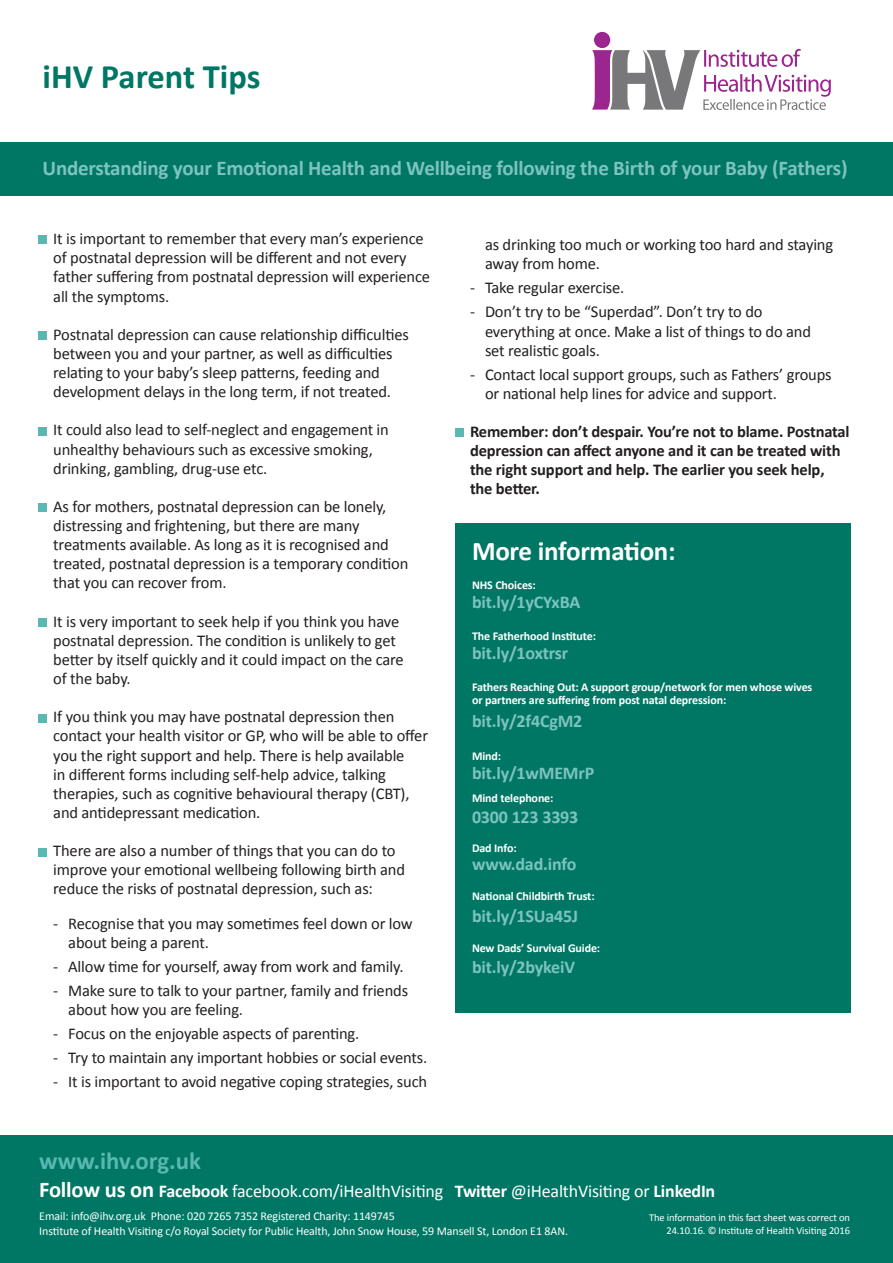
<style>
.page{position:relative;width:893px;height:1263px;background:#fff}
.page>*{position:absolute;margin:0;border:0;box-sizing:border-box;transform-origin:0 0}
.t1{font:700 34.5px "Calibri";color:#007764}
.t2{font:700 27px "Calibri";letter-spacing:-.01em;color:#fff}
.t3{font:700 24.75px "Calibri";color:#5ab7b2}
.t4{font:700 21px "Calibri";letter-spacing:-.01em;color:#7dc3c0}
.t5{font:700 18px "Calibri";letter-spacing:-.01em;color:#7dc3c0}
.t6{font:18px "Calibri";letter-spacing:-.01em;color:#fff}
.t7{font:16.5px/19.2px "Calibri";letter-spacing:-.01em;color:#231f20}
.t8{font:700 16.5px/19.2px "Calibri";letter-spacing:-.01em;color:#231f20}
.t9{font:700 12px/13.5px "Calibri";letter-spacing:-.01em;color:#fff}
.t10{font:12px "Calibri";letter-spacing:-.01em;color:#fff}
.t11{font:10.5px/13.5px "Calibri";letter-spacing:-.01em;color:#fff;text-align:right}
.s1{font-weight:700;font-size:22.5px}
.s2{font-weight:700}
</style>
<div class="page">
<div style="left:0;top:1135px;width:893px;height:128px;background:#007764"></div>
<div style="left:0;top:142px;width:893px;height:53px;background:#007764"></div>
<div style="left:38px;top:236px;width:9px;height:8px;background:#5ab7b2"></div>
<div style="left:38px;top:331px;width:9px;height:9px;background:#5ab7b2"></div>
<div style="left:38px;top:427px;width:9px;height:8px;background:#5ab7b2"></div>
<div style="left:38px;top:504px;width:9px;height:8px;background:#5ab7b2"></div>
<div style="left:38px;top:618px;width:9px;height:9px;background:#5ab7b2"></div>
<div style="left:38px;top:714px;width:9px;height:8px;background:#5ab7b2"></div>
<div style="left:38px;top:848px;width:9px;height:8px;background:#5ab7b2"></div>
<div style="left:594px;top:32px;width:16px;height:16px;background:#9b268f;border-radius:50%"></div>
<svg style="left:592px;top:49px;width:239px;height:61px"></svg>
<div style="left:455px;top:429px;width:8px;height:8px;background:#5ab7b2"></div>
<div style="left:455px;top:523px;width:395px;height:489px;background:#007764"></div>
<p class="t1" style="left:43px;top:54px;width:220px">iHV Parent Tips</p>
<p class="t4" style="left:43px;top:155px;width:806px">Understanding your Emotional Health and Wellbeing following the Birth of your Baby (Fathers)</p>
<p class="t7" style="left:53px;top:229px;width:378px">It is important to remember that every man’s experience of postnatal depression will be different and not every father suffering from postnatal depression will experience all the symptoms.</p>
<p class="t7" style="left:53px;top:325px;width:357px">Postnatal depression can cause relationship difficulties between you and your partner, as well as difficulties relating to your baby’s sleep patterns, feeding and development delays in the long term, if not treated.</p>
<p class="t7" style="left:53px;top:420px;width:337px">It could also lead to self-neglect and engagement in unhealthy behaviours such as excessive smoking, drinking, gambling, drug-use etc.</p>
<p class="t7" style="left:53px;top:497px;width:357px">As for mothers, postnatal depression can be lonely, distressing and frightening, but there are many treatments available. As long as it is recognised and treated, postnatal depression is a temporary condition that you can recover from.</p>
<p class="t7" style="left:53px;top:612px;width:352px">It is very important to seek help if you think you have postnatal depression. The condition is unlikely to get better by itself quickly and it could impact on the care of the baby.</p>
<p class="t7" style="left:53px;top:707px;width:343px">If you think you may have postnatal depression then</p>
<p class="t7" style="left:53px;top:726px;width:376px">contact your health visitor or GP, who will be able to offer you the right support and help. There is help available<br>in different forms including self-help advice, talking therapies, such as cognitive behavioural therapy (CBT), and antidepressant medication.</p>
<p class="t7" style="left:53px;top:841px;width:353px">There are also a number of things that you can do to improve your emotional wellbeing following birth and reduce the risks of postnatal depression, such as:</p>
<p class="t7" style="left:68px;top:914px;width:346px;text-indent:-15px">- Recognise that you may sometimes feel down or low about being a parent.</p>
<p class="t7" style="left:53px;top:957px;width:352px">- Allow time for yourself, away from work and family.</p>
<p class="t7" style="left:68px;top:981px;width:341px;text-indent:-15px">- Make sure to talk to your partner, family and friends about how you are feeling.</p>
<p class="t7" style="left:53px;top:1024px;width:308px">- Focus on the enjoyable aspects of parenting.</p>
<p class="t7" style="left:53px;top:1048px;width:375px">- Try to maintain any important hobbies or social events.</p>
<p class="t7" style="left:53px;top:1072px;width:375px">- It is important to avoid negative coping strategies, such</p>
<p class="t7" style="left:485px;top:235px;width:350px">as drinking too much or working too hard and staying away from home.</p>
<p class="t7" style="left:470px;top:278px;width:156px">- Take regular exercise.</p>
<p class="t7" style="left:485px;top:302px;width:328px;text-indent:-15px">- Don’t try to be “Superdad”. Don’t try to do everything at once. Make a list of things to do and set realistic goals.</p>
<p class="t7" style="left:485px;top:365px;width:348px;text-indent:-15px">- Contact local support groups, such as Fathers’ groups or national help lines for advice and support.</p>
<p class="t8" style="left:470px;top:422px;width:381px">Remember: don’t despair. You’re not to blame. Postnatal depression can affect anyone and it can be treated with the right support and help. The earlier you seek help, the better.</p>
<p class="t2" style="left:472px;top:534px;width:205px">More information:</p>
<p class="t9" style="left:472px;top:578px;width:65px">NHS Choices:</p>
<p class="t5" style="left:472px;top:591px;width:110px">bit.ly/1yCYxBA</p>
<p class="t9" style="left:472px;top:629px;width:126px">The Fatherhood Institute:</p>
<p class="t5" style="left:472px;top:642px;width:98px">bit.ly/1oxtrsr</p>
<p class="t9" style="left:472px;top:680px;width:342px">Fathers Reaching Out: A support group/network for men whose wives or partners are suffering from post natal depression:</p>
<p class="t5" style="left:472px;top:709px;width:112px">bit.ly/2f4CgM2</p>
<p class="t9" style="left:472px;top:749px;width:31px">Mind:</p>
<p class="t5" style="left:472px;top:762px;width:124px">bit.ly/1wMEMrP</p>
<p class="t9" style="left:472px;top:791px;width:83px">Mind telephone:</p>
<p class="t5" style="left:472px;top:806px;width:108px">0300 123 3393</p>
<p class="t9" style="left:472px;top:841px;width:46px">Dad Info:</p>
<p class="t5" style="left:472px;top:852px;width:106px">www.dad.info</p>
<p class="t9" style="left:472px;top:889px;width:124px">National Childbirth Trust:</p>
<p class="t5" style="left:472px;top:904px;width:108px">bit.ly/1SUa45J</p>
<p class="t9" style="left:472px;top:941px;width:130px">New Dads’ Survival Guide:</p>
<p class="t5" style="left:472px;top:956px;width:104px">bit.ly/2bykeiV</p>
<p class="t3" style="left:39px;top:1145px;width:163px">www.ihv.org.uk</p>
<p class="t6" style="left:39px;top:1180px;width:677px"><span class="s1">Follow us on</span> <span class="s2">Facebook</span> facebook.com/iHealthVisiting <span class="s2">Twitter</span> @iHealthVisiting or <span class="s2">LinkedIn</span></p>
<p class="t10" style="left:39px;top:1208px;width:357px">Email: info@ihv.org.uk Phone: 020 7265 7352 Registered Charity: 1149745</p>
<p class="t10" style="left:39px;top:1223px;width:530px">Institute of Health Visiting c/o Royal Society for Public Health, John Snow House, 59 Mansell St, London E1 8AN.</p>
<p class="t11" style="left:649px;top:1210px;width:202px">The information in this fact sheet was correct on<br>24.10.16. © Institute of Health Visiting 2016</p>
</div>
